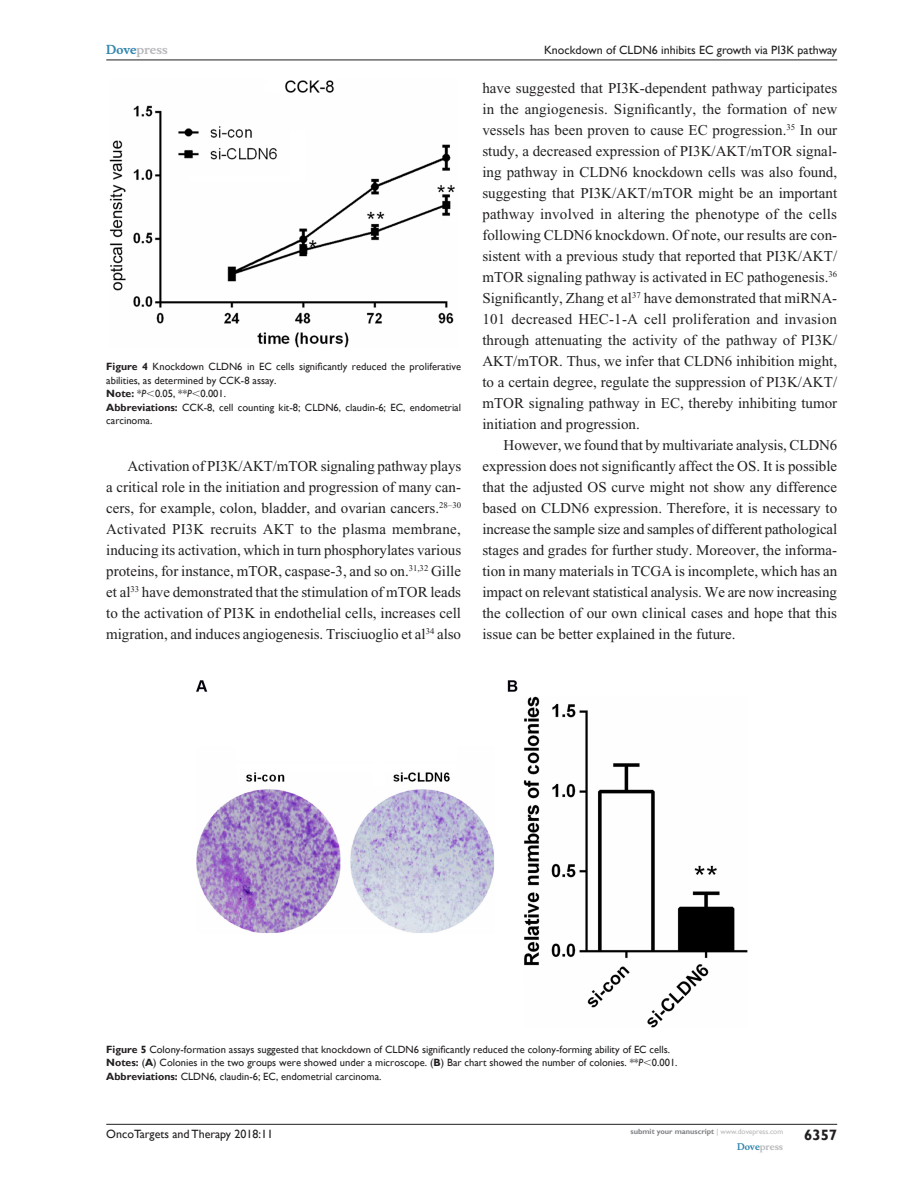
<style>
.page{position:relative;width:918px;height:1188px;background:#fff}
.page>*{position:absolute;margin:0;border:0;box-sizing:border-box;transform-origin:0 0}
.Tx{font:15px/21px "Times New Roman";color:#231f20;text-align:justify}
.t1{font:700 15px "Gill Sans";color:#231f20}
.t2{font:12px "Gill Sans";color:#231f20}
.t3{font:700 12px "Musee";color:#b8b9bc}
.FigSNRI{font:10.5px/13.5px "Gill Sans";color:#231f20}
.FigC{font:10.5px/13.5px "Gill Sans";color:#231f20}
.t4{font:700 9px "Musee";color:#b8b9bc}
.t5{font:700 7.5px "Gill Sans";color:#808285}
.s1{color:#3485ae}
.s2{font-weight:700}
.s3{font-style:italic}
.s4{font-family:"Mathematical Pi One"}
.s5{font-weight:400;color:#b8b9bc}
</style>
<div class="page">
<hr style="left:106px;top:1124px;width:731px;height:1px;background:#231f20">
<hr style="left:106px;top:60px;width:731px;height:1px;background:#231f20">
<img style="left:110px;top:80px;width:345px;height:268px">
<img style="left:196px;top:680px;width:551px;height:347px">
<p class="t3" style="left:106px;top:43px;width:63px"><span class="s1">Dove</span>press</p>
<p class="FigC" style="left:106px;top:360px;width:356px"><span class="s2">Figure 4</span> Knockdown CLDN6 in EC cells significantly reduced the proliferative abilities, as determined by CC K-8 assay.</p>
<p class="FigSNRI" style="left:106px;top:387px;width:121px"><span class="s2">Note:</span> *<span class="s3">P</span><span class="s4">,</span>0.05, **<span class="s3">P</span><span class="s4">,</span>0.001.</p>
<p class="FigSNRI" style="left:106px;top:400px;width:356px"><span class="s2">Abbreviations:</span> CC K-8, cell counting kit-8; CLDN6, claudin-6; EC, endometrial carcinoma.</p>
<p class="Tx" style="left:106px;top:455px;width:356px;text-indent:21px">Activation of PI3K/AKT/mTOR signaling pathway plays a critical role in the initiation and progression of many can&shy;cers, for example, colon, bladder, and ovarian cancers.<sup>28–30<br></sup>Activated PI3K recruits AKT to the plasma membrane, inducing its activation, which in turn phosphorylates various proteins, for instance, mTOR, caspase-3, and so on.<sup>31,32</sup> Gille et al<sup>33</sup> have demonstrated that the stimulation of mTOR leads to the activation of PI3K in endothelial cells, increases cell migration, and induces angiogenesis. Trisciuoglio et al<sup>34</sup> also</p>
<p class="t2" style="left:544px;top:43px;width:295px">Knockdown of CLDN6 inhibits EC growth via PI3K pathway</p>
<p class="Tx" style="left:482px;top:77px;width:356px">have suggested that PI3K-dependent pathway participates in the angiogenesis. Significantly, the formation of new vessels has been proven to cause EC progression.<sup>35</sup> In our study, a decreased expression of PI3K/AKT/mTOR signal&shy;ing pathway in CLDN6 knockdown cells was also found, suggesting that PI3K/AKT/mTOR might be an important pathway involved in altering the phenotype of the cells following CLDN6 knockdown. Of note, our results are con&shy;sistent with a previous study that reported that PI3K/AKT/ mTOR signaling pathway is activated in EC pathogenesis.<sup>36<br></sup>Significantly, Zhang et al<sup>37</sup> have demonstrated that miRNA-101 decreased HEC-1-A cell proliferation and invasion through attenuating the activity of the pathway of PI3K/ AKT/mTOR. Thus, we infer that CLDN6 inhibition might, to a certain degree, regulate the suppression of PI3K/AKT/ mTOR signaling pathway in EC, thereby inhibiting tumor initiation and progression.</p>
<p class="Tx" style="left:482px;top:434px;width:356px;text-indent:21px">However, we found that by multivariate analysis, CLDN6 expression does not significantly affect the OS. It is possible that the adjusted OS curve might not show any difference based on CLDN6 expression. Therefore, it is necessary to increase the sample size and samples of different pathological stages and grades for further study. Moreover, the informa&shy;tion in many materials in TCGA is incomplete, which has an impact on relevant statistical analysis. We are now increasing the collection of our own clinical cases and hope that this issue can be better explained in the future.</p>
<p class="FigC" style="left:106px;top:1042px;width:565px"><span class="s2">Figure 5</span> Colony-formation assays suggested that knockdown of CLDN6 significantly reduced the colony-forming ability of EC cells.</p>
<p class="FigSNRI" style="left:106px;top:1056px;width:573px"><span class="s2">Notes:</span> (<span class="s2">A</span>) Colonies in the two groups were showed under a microscope. (<span class="s2">B</span>) Bar chart showed the number of colonies. **<span class="s3">P</span><span class="s4">,</span>0.001.</p>
<p class="FigSNRI" style="left:106px;top:1069px;width:277px"><span class="s2">Abbreviations:</span> CLDN6, claudin-6; EC, endometrial carcinoma.</p>
<p class="t2" style="left:106px;top:1127px;width:168px">OncoTargets and Therapy 2018:11</p>
<p class="t5" style="left:631px;top:1127px;width:154px">submit your manuscript <span class="s5">| www.dovepress.com</span></p>
<p class="t4" style="left:737px;top:1141px;width:48px"><span class="s1">Dove</span>press</p>
<p class="t1" style="left:804px;top:1126px;width:35px">6357</p>
</div>
